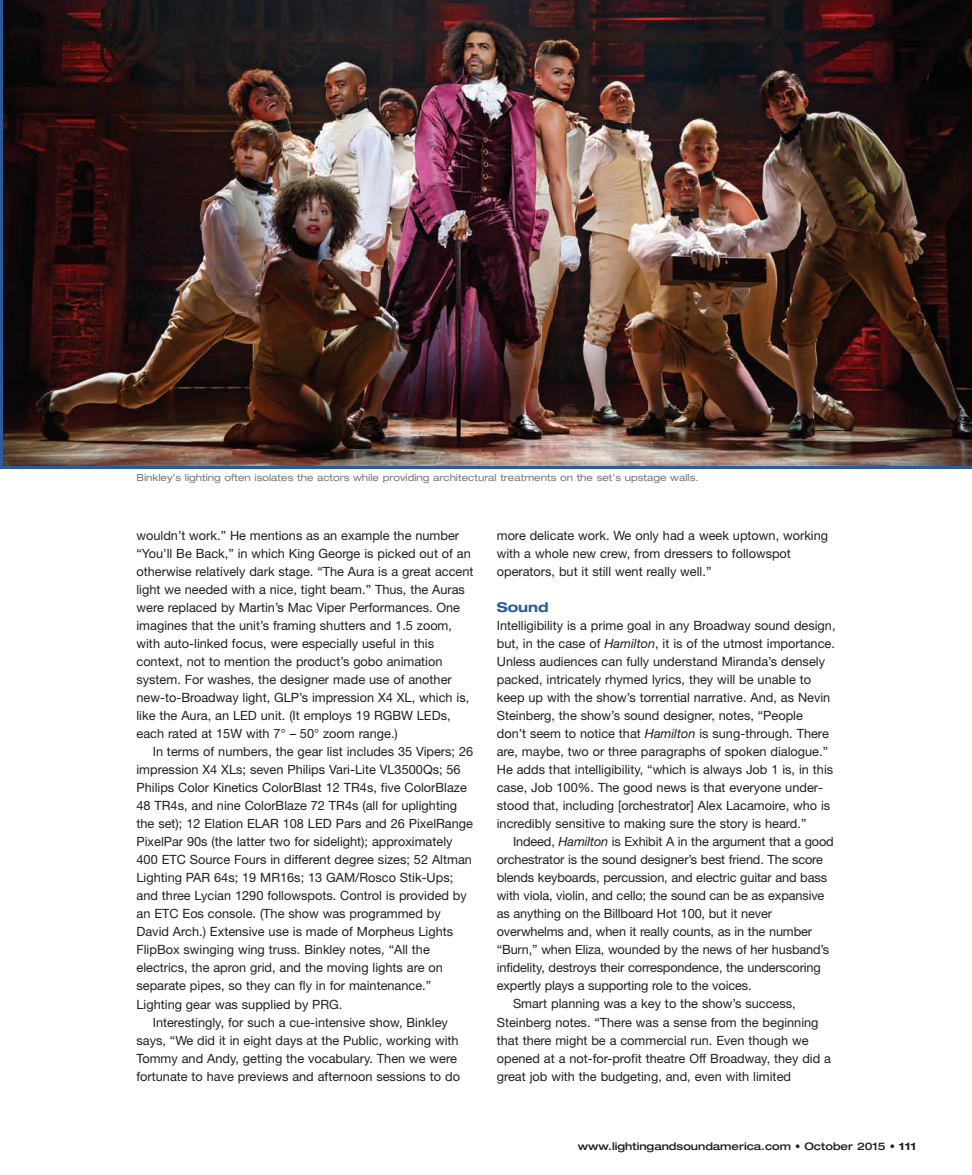
<style>
.page{position:relative;width:972px;height:1175px;background:#fff}
.page>*{position:absolute;margin:0;border:0;box-sizing:border-box;transform-origin:0 0}
.t1{font:700 expanded 13.5px "Helvetica Neue";color:#2b5a9e}
.t2{font:12.75px/18px "Helvetica Neue";color:#231f20}
.t3{font:500 expanded 10.5px "Helvetica Neue";color:#231f20}
.t4{font:expanded 9.75px "Helvetica Neue";color:#76787b}
.s1{font-style:italic}
.s2{font-weight:700}
</style>
<div class="page">
<img style="left:0;top:0;width:972px;height:469px">
<p class="t4" style="left:136px;top:472px;width:564px">Binkley’s lighting often isolates the actors while providing architectural treatments on the set’s upstage walls.</p>
<p class="t2" style="left:136px;top:526px;width:339px">wouldn’t work.” He mentions as an example the number “You’ll Be Back,” in which King George is picked out of an otherwise relatively dark stage. “The Aura is a great accent light we needed with a nice, tight beam.” Thus, the Auras were replaced by Martin’s Mac Viper Performances. One imagines that the unit’s framing shutters and 1.5 zoom, with auto-linked focus, were especially useful in this context, not to mention the product’s gobo animation system. For washes, the designer made use of another new-to-Broadway light, GLP’s impression X4 XL, which is, like the Aura, an LED unit. (It employs 19 RGBW LEDs, each rated at 15W with 7° – 50° zoom range.)</p>
<p class="t2" style="left:153px;top:742px;width:322px">In terms of numbers, the gear list includes 35 Vipers; 26</p>
<p class="t2" style="left:136px;top:760px;width:326px">impression X4 XLs; seven Philips Vari-Lite VL3500Qs; 56</p>
<p class="t2" style="left:136px;top:778px;width:332px">Philips Color Kinetics ColorBlast 12 TR4s, five ColorBlaze</p>
<p class="t2" style="left:136px;top:796px;width:322px">48 TR4s, and nine ColorBlaze 72 TR4s (all for uplighting</p>
<p class="t2" style="left:136px;top:814px;width:338px">the set); 12 Elation ELAR 108 LED Pars and 26 PixelRange</p>
<p class="t2" style="left:136px;top:832px;width:318px">PixelPar 90s (the latter two for sidelight); approximately</p>
<p class="t2" style="left:136px;top:850px;width:337px">400 ETC Source Fours in different degree sizes; 52 Altman</p>
<p class="t2" style="left:136px;top:868px;width:318px">Lighting PAR 64s; 19 MR16s; 13 GAM/Rosco Stik-Ups;</p>
<p class="t2" style="left:136px;top:886px;width:332px">and three Lycian 1290 followspots. Control is provided by</p>
<p class="t2" style="left:136px;top:904px;width:306px">an ETC Eos console. (The show was programmed by</p>
<p class="t2" style="left:136px;top:922px;width:318px">David Arch.) Extensive use is made of Morpheus Lights</p>
<p class="t2" style="left:136px;top:940px;width:295px">FlipBox swinging wing truss. Binkley notes, “All the</p>
<p class="t2" style="left:136px;top:958px;width:308px">electrics, the apron grid, and the moving lights are on</p>
<p class="t2" style="left:136px;top:976px;width:296px">separate pipes, so they can fly in for maintenance.”</p>
<p class="t2" style="left:136px;top:994px;width:208px">Lighting gear was supplied by PRG.</p>
<p class="t2" style="left:153px;top:1012px;width:297px">Interestingly, for such a cue-intensive show, Binkley</p>
<p class="t2" style="left:136px;top:1030px;width:324px">says, “We did it in eight days at the Public, working with</p>
<p class="t2" style="left:136px;top:1048px;width:322px">Tommy and Andy, getting the vocabulary. Then we were</p>
<p class="t2" style="left:136px;top:1066px;width:325px">fortunate to have previews and afternoon sessions to do</p>
<p class="t2" style="left:497px;top:526px;width:333px">more delicate work. We only had a week uptown, working with a whole new crew, from dressers to followspot operators, but it still went really well.”</p>
<p class="t1" style="left:497px;top:599px;width:54px">Sound</p>
<p class="t2" style="left:497px;top:616px;width:340px">Intelligibility is a prime goal in any Broadway sound design, but, in the case of <span class="s1">Hamilton</span>, it is of the utmost importance.<br>Unless audiences can fully understand Miranda’s densely packed, intricately rhymed lyrics, they will be unable to keep up with the show’s torrential narrative. And, as Nevin Steinberg, the show’s sound designer, notes, “People<br>don’t seem to notice that <span class="s1">Hamilton</span> is sung-through. There are, maybe, two or three paragraphs of spoken dialogue.” He adds that intelligibility, “which is always Job 1 is, in this case, Job 100%. The good news is that everyone under&shy;stood that, including [orchestrator] Alex Lacamoire, who is incredibly sensitive to making sure the story is heard.”</p>
<p class="t2" style="left:513px;top:832px;width:322px">Indeed, <span class="s1">Hamilton</span> is Exhibit A in the argument that a good</p>
<p class="t2" style="left:497px;top:850px;width:328px">orchestrator is the sound designer’s best friend. The score</p>
<p class="t2" style="left:497px;top:868px;width:332px">blends keyboards, percussion, and electric guitar and bass</p>
<p class="t2" style="left:497px;top:886px;width:329px">with viola, violin, and cello; the sound can be as expansive</p>
<p class="t2" style="left:497px;top:904px;width:277px">as anything on the Billboard Hot 100, but it never</p>
<p class="t2" style="left:497px;top:922px;width:317px">overwhelms and, when it really counts, as in the number</p>
<p class="t2" style="left:497px;top:940px;width:334px">“Burn,” when Eliza, wounded by the news of her husband’s</p>
<p class="t2" style="left:497px;top:958px;width:325px">infidelity, destroys their correspondence, the underscoring</p>
<p class="t2" style="left:497px;top:976px;width:256px">expertly plays a supporting role to the voices.</p>
<p class="t2" style="left:513px;top:994px;width:284px">Smart planning was a key to the show’s success,</p>
<p class="t2" style="left:497px;top:1012px;width:323px">Steinberg notes. “There was a sense from the beginning</p>
<p class="t2" style="left:497px;top:1030px;width:313px">that there might be a commercial run. Even though we</p>
<p class="t2" style="left:497px;top:1048px;width:336px">opened at a not-for-profit theatre Off Broadway, they did a</p>
<p class="t2" style="left:497px;top:1066px;width:296px">great job with the budgeting, and, even with limited</p>
<p class="t3" style="left:578px;top:1139px;width:340px">www.lightingandsoundamerica.com • October 2015 • <span class="s2">111</span></p>
</div>
